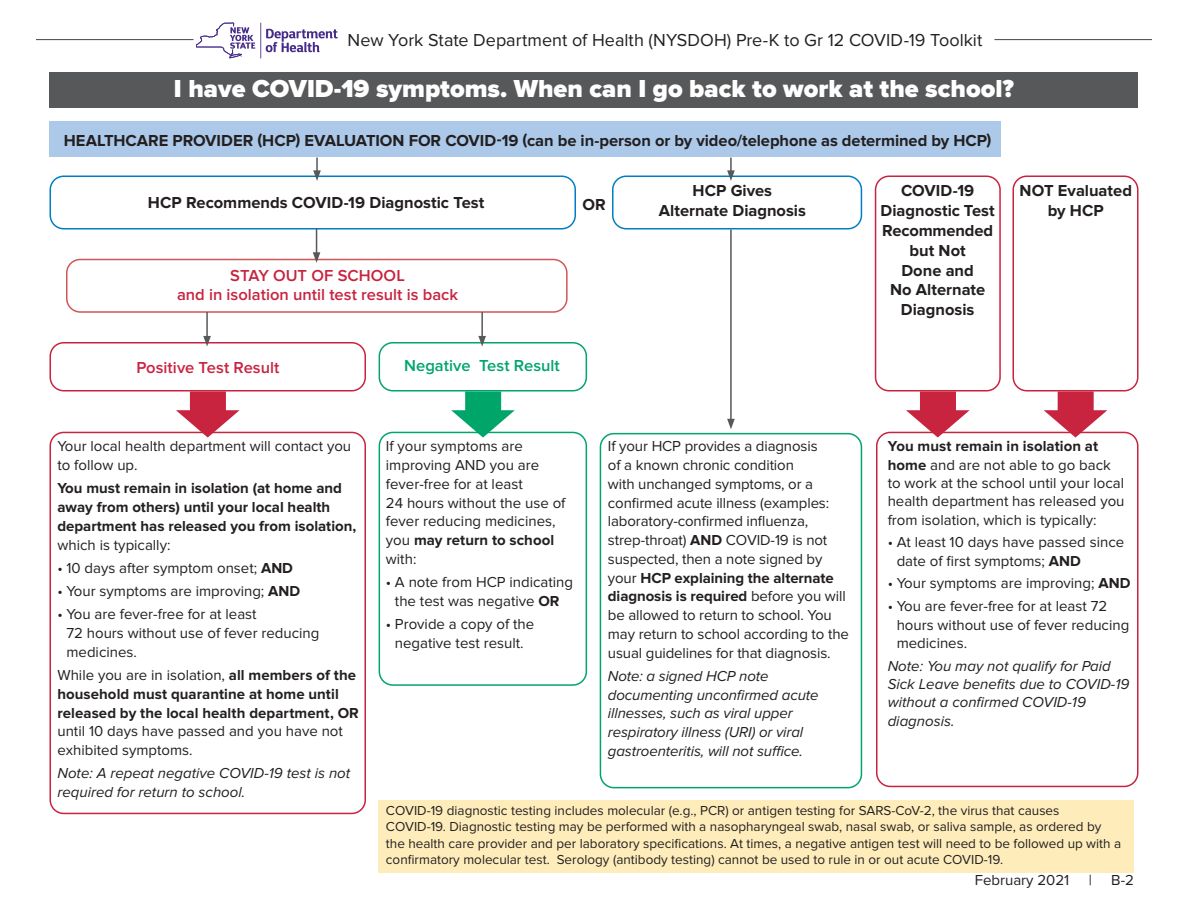
<style>
.page{position:relative;width:1188px;height:918px;background:#fff}
.page>*{position:absolute;margin:0;border:0;box-sizing:border-box;transform-origin:0 0}
.Herder{font:900 25.5px "Proxima Nova";color:#fff}
.t1{font:18px "Proxima Nova";color:#231f20}
.text{font:700 16.5px/19.8px "Proxima Nova";color:#231f20;text-align:center}
.text-2{font:600 16.5px/19.8px "Proxima Nova";color:#c8233f;text-align:center}
.text-3{font:600 16.5px "Proxima Nova";color:#00a56a}
.Bullet_1{font:700 16.5px "Proxima Nova";color:#231f20}
.text-4{font:15px/18.8px "Proxima Nova";color:#231f20}
.Bullet_1-2{font:15px/18.8px "Proxima Nova";color:#231f20}
.text-5{font:700 15px/18.8px "Proxima Nova";color:#231f20}
.text-6{font:italic 15px/18.8px "Proxima Nova";letter-spacing:-.01em;color:#231f20}
.Bullet_1-3{font:italic 15px/18.3px "Proxima Nova";color:#231f20}
.text-7{font:13.5px/16.2px "Proxima Nova";color:#231f20}
.s1{font-weight:400}
.s2{font-weight:700}
</style>
<div class="page">
<div style="left:50px;top:72px;width:1088px;height:36px;background:#57585a"></div>
<div style="left:50px;top:122px;width:951px;height:36px;background:#acc9e9"></div>
<div style="left:50px;top:176px;width:526px;height:54px;border:2px solid #007ec5;border-radius:14px"></div>
<div style="left:875px;top:176px;width:126px;height:216px;border:2px solid #c8233f;border-radius:14px"></div>
<div style="left:876px;top:432px;width:262px;height:355px;border:2px solid #c8233f;border-radius:14px"></div>
<div style="left:1012px;top:176px;width:126px;height:216px;border:2px solid #c8233f;border-radius:14px"></div>
<div style="left:612px;top:176px;width:250px;height:54px;border:2px solid #007ec5;border-radius:14px"></div>
<div style="left:50px;top:432px;width:316px;height:382px;border:2px solid #c8233f;border-radius:14px"></div>
<div style="left:600px;top:433px;width:262px;height:355px;border:2px solid #00a56a;border-radius:14px"></div>
<div style="left:379px;top:432px;width:208px;height:254px;border:2px solid #00a56a;border-radius:14px"></div>
<div style="left:66px;top:259px;width:502px;height:54px;border:2px solid #d05758;border-radius:14px"></div>
<hr style="left:730px;top:229px;width:2px;height:192px;background:#57585a">
<svg style="left:727px;top:419px;width:8px;height:10px"></svg>
<svg style="left:313px;top:158px;width:8px;height:23px"></svg>
<svg style="left:727px;top:158px;width:8px;height:23px"></svg>
<div style="left:50px;top:342px;width:316px;height:50px;border:2px solid #c8233f;border-radius:14px"></div>
<svg style="left:176px;top:391px;width:64px;height:47px"></svg>
<div style="left:379px;top:342px;width:208px;height:50px;border:2px solid #00a56a;border-radius:14px"></div>
<svg style="left:451px;top:391px;width:64px;height:47px"></svg>
<svg style="left:906px;top:391px;width:64px;height:47px"></svg>
<svg style="left:1044px;top:391px;width:63px;height:47px"></svg>
<div style="left:378px;top:801px;width:756px;height:72px;background:#feedbb"></div>
<hr style="left:36px;top:39px;width:158px;height:1px;background:#57585a">
<svg style="left:266px;top:29px;width:72px;height:23px"></svg>
<hr style="left:260px;top:23px;width:1px;height:35px;background:#472b89">
<svg style="left:196px;top:22px;width:59px;height:36px"></svg>
<hr style="left:994px;top:39px;width:158px;height:1px;background:#57585a">
<svg style="left:313px;top:228px;width:7px;height:35px"></svg>
<hr style="left:206px;top:312px;width:2px;height:26px;background:#57585a">
<svg style="left:203px;top:336px;width:8px;height:10px"></svg>
<hr style="left:481px;top:312px;width:2px;height:26px;background:#57585a">
<svg style="left:478px;top:336px;width:8px;height:10px"></svg>
<p class="t1" style="left:348px;top:29px;width:636px">New York State Department of Health (NYSDOH) Pre-K to Gr 12 COVID-19 Toolkit</p>
<p class="Herder" style="left:174px;top:69px;width:842px">I have COVID-19 symptoms. When can I go back to work at the school?</p>
<p class="text" style="left:64px;top:131px;width:929px">HEALTHCARE PROVIDER (HCP) EVALUATION FOR COVID-19 (can be in-person or by video/telephone as determined by HCP)</p>
<p class="text" style="left:659px;top:181px;width:149px">HCP Gives<br>Alternate Diagnosis</p>
<p class="text" style="left:1020px;top:181px;width:114px">NOT Evaluated by HCP</p>
<p class="text" style="left:880px;top:181px;width:116px">COVID-19<br>Diagnostic Test<br>Recommended but Not<br>Done and<br>No Alternate<br>Diagnosis</p>
<p class="text" style="left:148px;top:193px;width:338px">HCP Recommends COVID-19 Diagnostic Test</p>
<p class="Bullet_1" style="left:582px;top:195px;width:25px">OR</p>
<p class="text-2" style="left:177px;top:266px;width:283px">STAY OUT OF SCHOOL<br>and in isolation until test result is back</p>
<p class="text-2" style="left:136px;top:358px;width:144px">Positive Test Result</p>
<p class="text-4" style="left:57px;top:437px;width:295px">Your local health department will contact you to follow up.</p>
<p class="text-5" style="left:57px;top:479px;width:300px">You must remain in isolation (at home and away from others) until your local health department has released you from isolation, <span class="s1">which is typically:</span></p>
<p class="Bullet_1-2" style="left:57px;top:559px;width:237px">• 10 days after symptom onset; <span class="s2">AND</span></p>
<p class="Bullet_1-2" style="left:57px;top:582px;width:244px">• Your symptoms are improving; <span class="s2">AND</span></p>
<p class="Bullet_1-2" style="left:66px;top:605px;width:255px;text-indent:-9px">• You are fever-free for at least<br>72 hours without use of fever reducing medicines.</p>
<p class="text-5" style="left:57px;top:666px;width:303px"><span class="s1">While you are in isolation,</span> all members of the household must quarantine at home until released by the local health department, OR <span class="s1">until 10 days have passed and you have not exhibited symptoms.</span></p>
<p class="text-6" style="left:57px;top:764px;width:294px">Note: A repeat negative COVID-19 test is not required for return to school.</p>
<p class="text-3" style="left:404px;top:356px;width:157px">Negative Test Result</p>
<p class="text-4" style="left:386px;top:437px;width:181px">If your symptoms are improving AND you are fever-free for at least<br>24 hours without the use of fever reducing medicines, you <span class="s2">may return to school </span>with:</p>
<p class="Bullet_1-2" style="left:386px;top:573px;width:189px;text-align:center">• A note from HCP indicating the test was negative <span class="s2">OR</span></p>
<p class="Bullet_1-2" style="left:386px;top:615px;width:150px;text-align:center">• Provide a copy of the negative test result.</p>
<p class="text-4" style="left:608px;top:437px;width:243px">If your HCP provides a diagnosis<br>of a known chronic condition<br>with unchanged symptoms, or a confirmed acute illness (examples: laboratory-confirmed influenza, strep-throat) <span class="s2">AND</span> COVID-19 is not suspected, then a note signed by your <span class="s2">HCP explaining the alternate diagnosis is required</span> before you will be allowed to return to school. You may return to school according to the usual guidelines for that diagnosis.</p>
<p class="text-6" style="left:608px;top:667px;width:212px">Note: a signed HCP note documenting unconfirmed acute illnesses, such as viral upper respiratory illness (URI) or viral gastroenteritis, will not suffice.</p>
<p class="text-4" style="left:888px;top:437px;width:238px;line-height:18.3px"><span class="s2">You must remain in isolation at home</span> and are not able to go back to work at the school until your local health department has released you from isolation, which is typically:</p>
<p class="Bullet_1-2" style="left:897px;top:533px;width:229px;line-height:18.3px;text-indent:-9px">• At least 10 days have passed since date of first symptoms; <span class="s2">AND</span></p>
<p class="Bullet_1-2" style="left:888px;top:574px;width:244px">• Your symptoms are improving; <span class="s2">AND</span></p>
<p class="Bullet_1-2" style="left:897px;top:597px;width:234px;line-height:18.3px;text-indent:-9px">• You are fever-free for at least 72 hours without use of fever reducing medicines.</p>
<p class="Bullet_1-3" style="left:888px;top:657px;width:243px">Note: You may not qualify for Paid<br>Sick Leave benefits due to COVID-19 without a confirmed COVID-19 diagnosis.</p>
<p class="text-7" style="left:386px;top:803px;width:737px">COVID-19 diagnostic testing includes molecular (e.g., PCR) or antigen testing for SARS-CoV-2, the virus that causes COVID-19. Diagnostic testing may be performed with a nasopharyngeal swab, nasal swab, or saliva sample, as ordered by the health care provider and per laboratory specifications. At times, a negative antigen test will need to be followed up with a confirmatory molecular test. Serology (antibody testing) cannot be used to rule in or out acute COVID-19.</p>
<p class="text-4" style="left:975px;top:871px;width:96px">February 2021</p>
<p class="text-4" style="left:1089px;top:871px;width:5px">|</p>
<p class="text-4" style="left:1111px;top:871px;width:24px">B-2</p>
</div>
